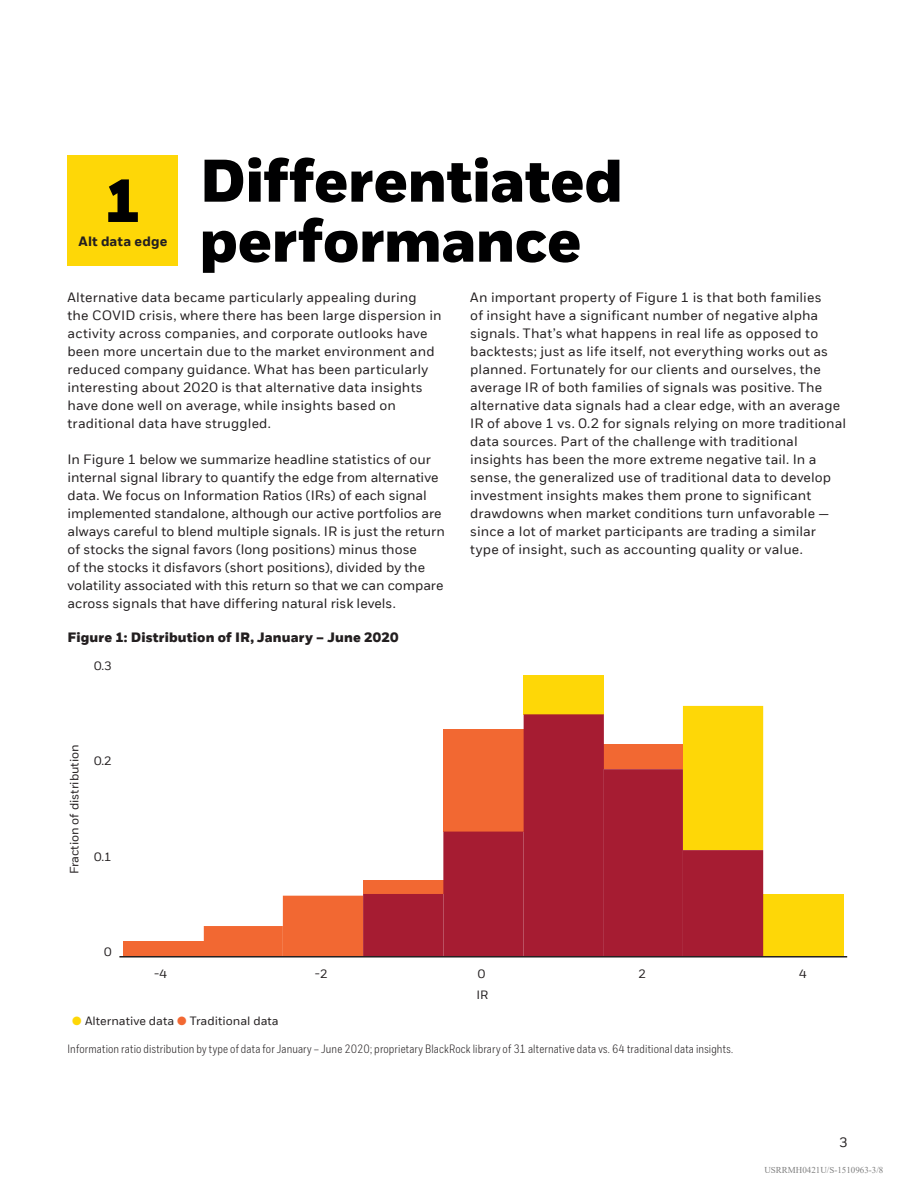
<style>
.page{position:relative;width:918px;height:1188px;background:#fff}
.page>*{position:absolute;margin:0;border:0;box-sizing:border-box;transform-origin:0 0}
.t1{font:800 60px/60px "BLK Fort";letter-spacing:-.01em;color:#000001}
.t2{font:13.5px/18px "BLK Fort";letter-spacing:.005em;color:#231f20}
.t3{font:800 13.5px "BLK Fort";letter-spacing:.01em;color:#231f20}
.t4{font:700 13.5px "BLK Fort";letter-spacing:.01em;color:#231f20}
.t5{font:300 12px "BLK Fort Cond";letter-spacing:.015em;color:#231f20}
.t6{font:12px "BLK Fort";color:#231f20}
.t7{font:9px "Times New Roman";color:#808080}
.s1{color:#fed707}
.s2{color:#f26832}
</style>
<div class="page">
<div style="left:524px;top:675px;width:80px;height:39px;background:#fed707"></div>
<div style="left:763px;top:894px;width:80px;height:62px;background:#fed707"></div>
<div style="left:124px;top:941px;width:80px;height:15px;background:#f26832"></div>
<svg style="left:204px;top:706px;width:559px;height:250px"></svg>
<hr style="left:119px;top:956px;width:728px;height:2px;background:#231f20">
<div style="left:68px;top:155px;width:110px;height:111px;background:#fed707"></div>
<h1 class="t1" style="left:200px;top:153px;width:425px">Differentiated performance</h1>
<p class="t2" style="left:68px;top:289px;width:376px">Alternative data became particularly appealing during<br>the COVID crisis, where there has been large dispersion in activity across companies, and corporate outlooks have been more uncertain due to the market environment and reduced company guidance. What has been particularly interesting about 2020 is that alternative data insights have done well on average, while insights based on traditional data have struggled.</p>
<p class="t2" style="left:68px;top:451px;width:379px">In Figure 1 below we summarize headline statistics of our internal signal library to quantify the edge from alternative data. We focus on Information Ratios (IRs) of each signal implemented standalone, although our active portfolios are always careful to blend multiple signals. IR is just the return of stocks the signal favors (long positions) minus those<br>of the stocks it disfavors (short positions), divided by the volatility associated with this return so that we can compare across signals that have differing natural risk levels.</p>
<h1 class="t1" style="left:104px;top:174px;width:39px">1</h1>
<p class="t4" style="left:79px;top:233px;width:90px">Alt data edge</p>
<p class="t2" style="left:470px;top:289px;width:377px">An important property of Figure 1 is that both families<br>of insight have a significant number of negative alpha signals. That’s what happens in real life as opposed to backtests; just as life itself, not everything works out as planned. Fortunately for our clients and ourselves, the average IR of both families of signals was positive. The alternative data signals had a clear edge, with an average IR of above 1 vs. 0.2 for signals relying on more traditional data sources. Part of the challenge with traditional insights has been the more extreme negative tail. In a sense, the generalized use of traditional data to develop investment insights makes them prone to significant drawdowns when market conditions turn unfavorable — since a lot of market participants are trading a similar type of insight, such as accounting quality or value.</p>
<p class="t3" style="left:68px;top:629px;width:333px">Figure 1: Distribution of IR, January – June 2020</p>
<p class="t6" style="left:94px;top:658px;width:19px">0.3</p>
<p class="t6" style="left:67px;top:874px;width:132px;rotate:-90deg">Fraction of distribution</p>
<p class="t6" style="left:94px;top:754px;width:19px">0.2</p>
<p class="t6" style="left:94px;top:849px;width:19px">0.1</p>
<p class="t6" style="left:104px;top:945px;width:9px">0</p>
<p class="t6" style="left:154px;top:967px;width:14px">-4</p>
<p class="t6" style="left:315px;top:967px;width:14px">-2</p>
<p class="t6" style="left:478px;top:967px;width:9px">0</p>
<p class="t6" style="left:639px;top:967px;width:9px">2</p>
<p class="t6" style="left:799px;top:967px;width:9px">4</p>
<p class="t6" style="left:476px;top:987px;width:13px">IR</p>
<p class="t6" style="left:72px;top:1013px;width:208px"><span class="s1">●</span> Alternative data <span class="s2">●</span> Traditional data</p>
<p class="t5" style="left:68px;top:1042px;width:667px">Information ratio distribution by type of data for January – June 2020; proprietary BlackRock library of 31 alternative data vs. 64 traditional data insights.</p>
<p class="t2" style="left:839px;top:1134px;width:10px">3</p>
<p class="t7" style="left:764px;top:1164px;width:121px">USRRMH0421U/S-1510963-3/8</p>
</div>
